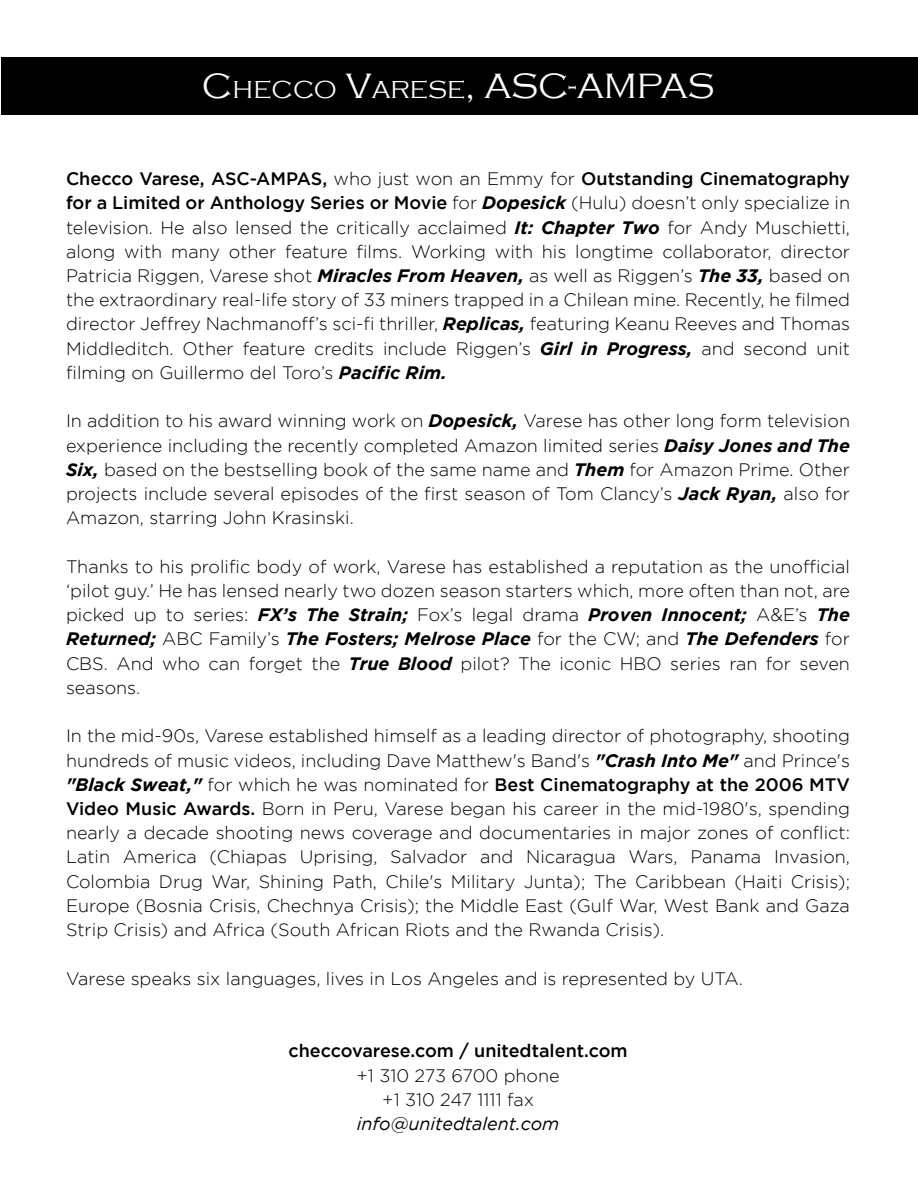
<style>
.page{position:relative;width:918px;height:1188px;background:#fff}
.page>*{position:absolute;margin:0;border:0;box-sizing:border-box;transform-origin:0 0}
.t1{font:300 36.15px "Copperplate Gothic";color:#fff}
.t2{font:300 18px/24.3px "Gotham";color:#000;text-align:justify}
.t3{font:500 18px "Gotham";color:#000}
.t4{font:italic 18px "Gotham";color:#000}
.s1{font-size:25.35px}
.s2{font-weight:500}
.s3{font-weight:700;font-style:italic}
</style>
<div class="page">
<div style="left:1px;top:58px;width:917px;height:57px;background:#000"></div>
<h1 class="t1" style="left:202px;top:67px;width:514px">C<span class="s1">HECCO</span> V<span class="s1">ARESE</span>, ASC-AMPAS</h1>
<p class="t2" style="left:66px;top:166px;width:786px"><span class="s2">Checco Varese, ASC-AMPAS,</span> who just won an Emmy for <span class="s2">Outstanding Cinematography for a Limited or Anthology Series or Movie</span> for <span class="s3">Dopesick</span> (Hulu) doesn’t only specialize in television. He also lensed the critically acclaimed <span class="s3">It: Chapter Two</span> for Andy Muschietti, along with many other feature films. Working with his longtime collaborator, director Patricia Riggen, Varese shot <span class="s3">Miracles From Heaven,</span> as well as Riggen’s <span class="s3">The 33,</span> based on the extraordinary real-life story of 33 miners trapped in a Chilean mine. Recently, he filmed director Jeffrey Nachmanoff’s sci-fi thriller, <span class="s3">Replicas,</span> featuring Keanu Reeves and Thomas Middleditch. Other feature credits include Riggen’s <span class="s3">Girl in Progress,</span> and second unit filming on Guillermo del Toro’s <span class="s3">Pacific Rim.</span></p>
<p class="t2" style="left:66px;top:409px;width:786px">In addition to his award winning work on <span class="s3">Dopesick,</span> Varese has other long form television experience including the recently completed Amazon limited series <span class="s3">Daisy Jones and The Six,</span> based on the bestselling book of the same name and <span class="s3">Them</span> for Amazon Prime. Other projects include several episodes of the first season of Tom Clancy’s <span class="s3">Jack Ryan,</span> also for Amazon, starring John Krasinski.</p>
<p class="t2" style="left:66px;top:554px;width:786px">Thanks to his prolific body of work, Varese has established a reputation as the unofficial ‘pilot guy.’ He has lensed nearly two dozen season starters which, more often than not, are picked up to series: <span class="s3">FX’s The Strain;</span> Fox’s legal drama <span class="s3">Proven Innocent;</span> A&amp;E’s <span class="s3">The Returned;</span> ABC Family’s <span class="s3">The Fosters; Melrose Place</span> for the CW; and <span class="s3">The Defenders</span> for CBS. And who can forget the <span class="s3">True Blood</span> pilot? The iconic HBO series ran for seven seasons.</p>
<p class="t2" style="left:66px;top:724px;width:786px">In the mid-90s, Varese established himself as a leading director of photography, shooting hundreds of music videos, including Dave Matthew's Band's <span class="s3">"Crash Into Me"</span> and Prince's <span class="s3">"Black Sweat,"</span> for which he was nominated for <span class="s2">Best Cinematography at the 2006 MTV Video Music Awards.</span> Born in Peru, Varese began his career in the mid-1980's, spending nearly a decade shooting news coverage and documentaries in major zones of conflict:<br>Latin America (Chiapas Uprising, Salvador and Nicaragua Wars, Panama Invasion, Colombia Drug War, Shining Path, Chile's Military Junta); The Caribbean (Haiti Crisis); Europe (Bosnia Crisis, Chechnya Crisis); the Middle East (Gulf War, West Bank and Gaza Strip Crisis) and Africa (South African Riots and the Rwanda Crisis).</p>
<p class="t2" style="left:66px;top:966px;width:678px">Varese speaks six languages, lives in Los Angeles and is represented by UTA.</p>
<p class="t3" style="left:288px;top:1041px;width:341px">checcovarese.com / unitedtalent.com</p>
<p class="t2" style="left:356px;top:1063px;width:205px;text-align:center">+1 310 273 6700 phone +1 310 247 1111 fax</p>
<p class="t4" style="left:357px;top:1114px;width:204px">info@unitedtalent.com</p>
</div>
